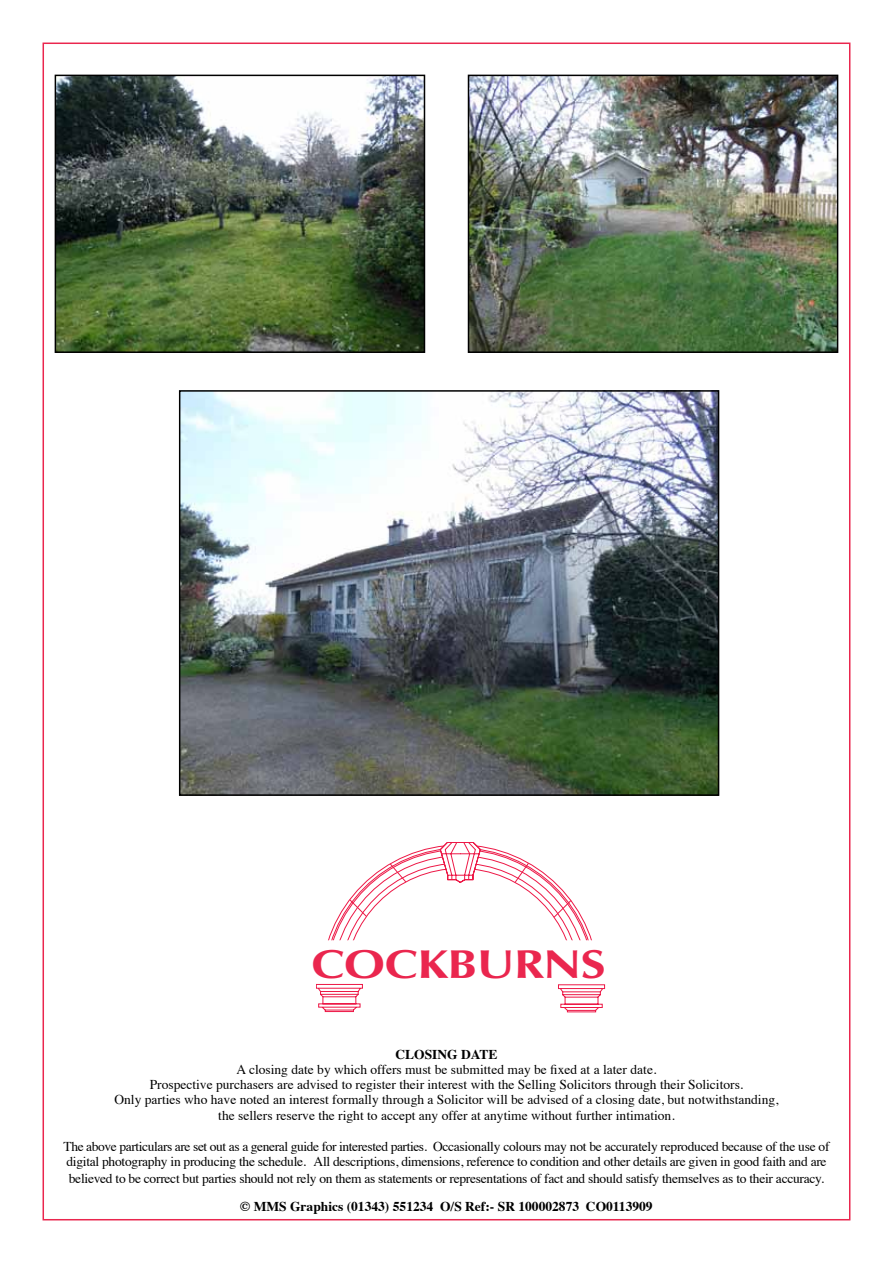
<style>
.page{position:relative;width:893px;height:1263px;background:#fff}
.page>*{position:absolute;margin:0;border:0;box-sizing:border-box;transform-origin:0 0}
.t1{font:700 40.5px "Zapf Humanist 601 BT";color:#ea264e;scale:1.22 1}
.t2{font:13.5px/15.6px "Times";letter-spacing:-.02em;color:#000}
.t3{font:13.5px/15.5px "Times";color:#000;text-align:center}
.t4{font:700 13.5px "Times";color:#000}
</style>
<div class="page">
<div style="left:43px;top:43px;width:807px;height:1177px;background:#fff;border:2px solid #ea264e"></div>
<svg style="left:328px;top:900px;width:264px;height:40px"></svg>
<svg style="left:349px;top:842px;width:223px;height:76px"></svg>
<svg style="left:316px;top:940px;width:290px;height:73px"></svg>
<img style="left:182px;top:393px;width:534px;height:400px">
<div style="left:179px;top:390px;width:540px;height:406px;border:2px solid #000"></div>
<img style="left:471px;top:78px;width:364px;height:272px">
<div style="left:468px;top:75px;width:370px;height:278px;border:2px solid #000"></div>
<img style="left:58px;top:78px;width:364px;height:272px">
<div style="left:55px;top:75px;width:370px;height:278px;border:2px solid #000"></div>
<h1 class="t1" style="left:311px;top:939px;width:243px">COCKBURNS</h1>
<p class="t4" style="left:395px;top:1041px;width:104px">CLOSING DATE</p>
<p class="t3" style="left:114px;top:1061px;width:666px">A closing date by which offers must be submitted may be fixed at a later date.<br>Prospective purchasers are advised to register their interest with the Selling Solicitors through their Solicitors.<br>Only parties who have noted an interest formally through a Solicitor will be advised of a closing date, but notwithstanding, the sellers reserve the right to accept any offer at anytime without further intimation.</p>
<p class="t2" style="left:64px;top:1138px;width:767px">The above particulars are set out as a general guide for interested parties. Occasionally colours may not be accurately reproduced because of the use of digital photography in producing the schedule. All descriptions, dimensions, reference to condition and other details are given in good faith and are believed to be correct but parties should not rely on them as statements or representations of fact and should satisfy themselves as to their accuracy.</p>
<p class="t4" style="left:240px;top:1194px;width:414px">© MMS Graphics (01343) 551234 O/S Ref:- SR 100002873 CO0113909</p>
</div>
